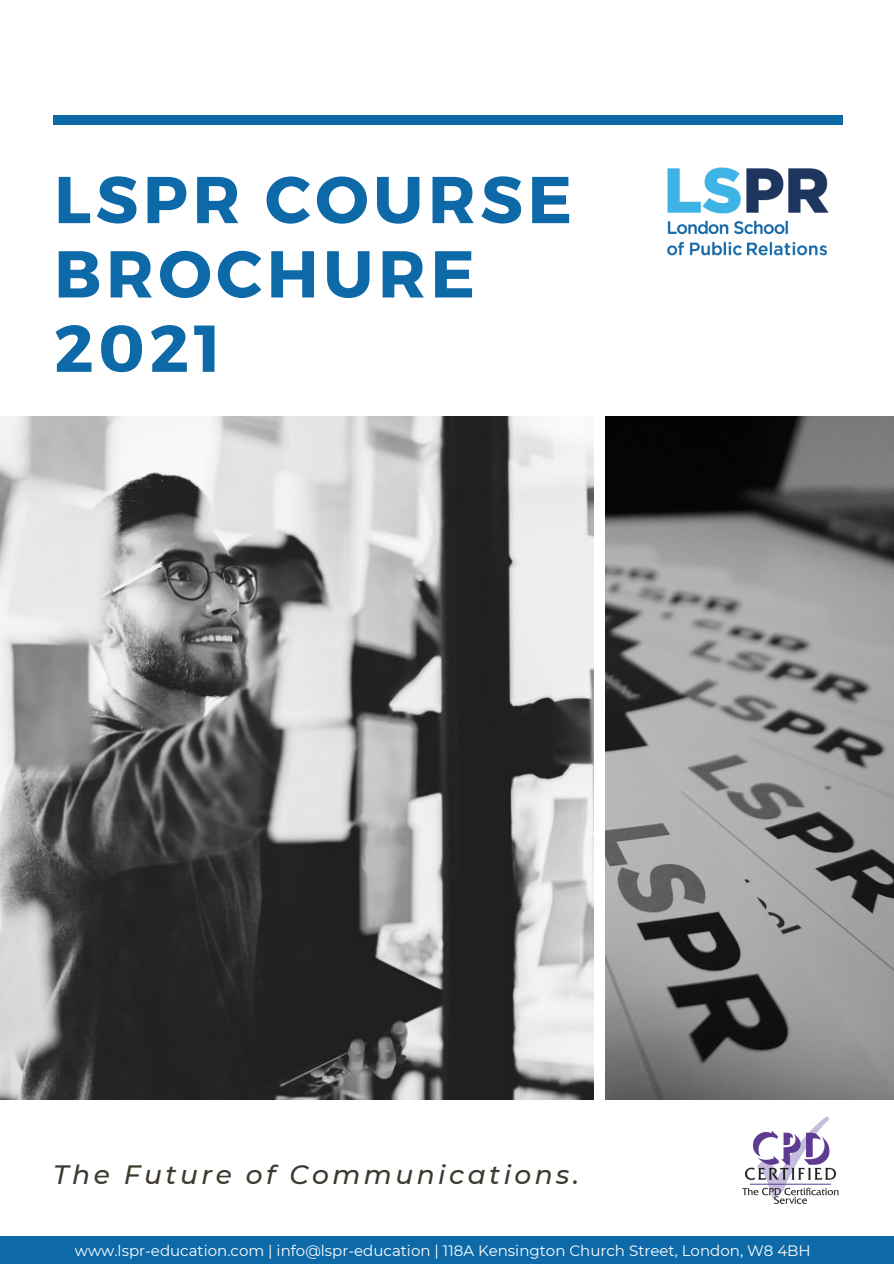
<style>
.page{position:relative;width:894px;height:1264px;background:#fff}
.page>*{position:absolute;margin:0;border:0;box-sizing:border-box;transform-origin:0 0}
.t1{font:700 66px "Montserrat";letter-spacing:.07em;color:#0d69a8}
.t2{font:italic 500 26.55px "Montserrat";letter-spacing:.13em;color:#3e3a2f}
.t3{font:15px "Montserrat";color:#fff}
</style>
<div class="page">
<div style="left:53px;top:115px;width:790px;height:9px;background:#0d69a8"></div>
<img style="left:605px;top:417px;width:288px;height:682px">
<img style="left:0;top:417px;width:593px;height:682px">
<img style="left:667px;top:167px;width:162px;height:89px">
<div style="left:0;top:1235px;width:893px;height:28px;background:#0d69a8"></div>
<img style="left:742px;top:1116px;width:96px;height:87px">
<p class="t1" style="left:54px;top:157px;width:519px">LSPR COURSE</p>
<p class="t1" style="left:54px;top:231px;width:422px">BROCHURE</p>
<p class="t1" style="left:54px;top:305px;width:168px">2021</p>
<p class="t2" style="left:53px;top:1158px;width:527px">The Future of Communications.</p>
<p class="t3" style="left:75px;top:1241px;width:737px">www.lspr-education.com | info@lspr-education | 118A Kensington Church Street, London, W8 4BH</p>
</div>
